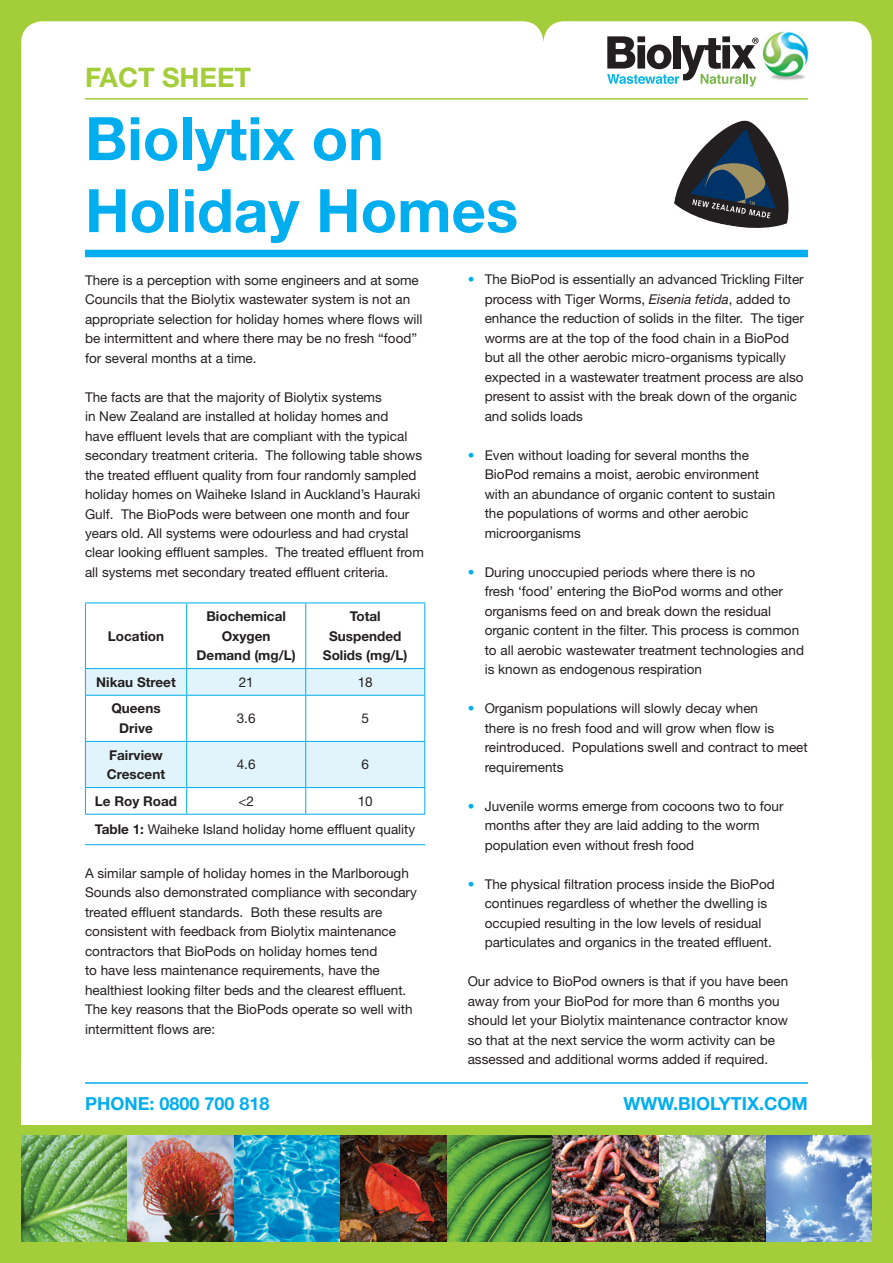
<style>
.page{position:relative;width:893px;height:1263px;background:#a3cd39}
.page>*{position:absolute;margin:0;border:0;box-sizing:border-box;transform-origin:0 0}
.t1{font:700 60px/72px "Helvetica Neue LT Std";color:#00aeef}
.t2{font:700 27px "Helvetica Neue LT Std";color:#a3cd39}
.t3{font:700 18px "Helvetica Neue LT Std";color:#00aeef}
.t4{font:13.5px/19.5px "Helvetica Neue LT Std";color:#231f20}
.t5{font:700 13.5px/19.5px "Helvetica Neue LT Std";color:#231f20;text-align:center}
.s1{font-weight:700}
.s2{color:#00aeef}
.s3{font-style:italic}
</style>
<div class="page">
<div style="left:21px;top:21px;width:851px;height:1040px;background:#fff"></div>
<div style="left:21px;top:1061px;width:851px;height:64px;background:#fff"></div>
<img style="left:21px;top:1135px;width:851px;height:107px">
<hr style="left:85px;top:1082px;width:723px;height:2px;background:#00aeef">
<div style="left:85px;top:250px;width:723px;height:7px;background:#00aeef"></div>
<hr style="left:85px;top:602px;width:102px;height:1px;background:#00aeef">
<hr style="left:85px;top:603px;width:1px;height:65px;background:#00aeef">
<hr style="left:187px;top:602px;width:119px;height:1px;background:#00aeef">
<hr style="left:186px;top:603px;width:1px;height:65px;background:#00aeef">
<hr style="left:306px;top:602px;width:119px;height:1px;background:#00aeef">
<hr style="left:305px;top:603px;width:1px;height:65px;background:#00aeef">
<hr style="left:424px;top:603px;width:1px;height:65px;background:#00aeef">
<hr style="left:85px;top:668px;width:102px;height:1px;background:#00aeef">
<hr style="left:187px;top:668px;width:119px;height:1px;background:#00aeef">
<hr style="left:306px;top:668px;width:119px;height:1px;background:#00aeef">
<svg style="left:85px;top:669px;width:340px;height:145px;background:#e5f6fc"></svg>
<hr style="left:85px;top:814px;width:102px;height:1px;background:#00aeef">
<hr style="left:187px;top:814px;width:119px;height:1px;background:#00aeef">
<hr style="left:306px;top:814px;width:119px;height:1px;background:#00aeef">
<hr style="left:85px;top:844px;width:340px;height:1px;background:#00aeef">
<img style="left:757px;top:27px;width:56px;height:56px">
<svg style="left:607px;top:36px;width:151px;height:51px;background:#9ea6a5"></svg>
<svg style="left:674px;top:118px;width:122px;height:114px;background:#7a8086"></svg>
<hr style="left:85px;top:98px;width:723px;height:2px;background:#a3cd39">
<h2 class="t2" style="left:85px;top:61px;width:168px">Fact Sheet</h2>
<h1 class="t1" style="left:85px;top:101px;width:435px">Biolytix on<br>Holiday Homes</h1>
<p class="t4" style="left:85px;top:270px;width:339px">There is a perception with some engineers and at some Councils that the Biolytix wastewater system is not an appropriate selection for holiday homes where flows will be intermittent and where there may be no fresh “food” for several months at a time.</p>
<p class="t4" style="left:85px;top:387px;width:340px">The facts are that the majority of Biolytix systems<br>in New Zealand are installed at holiday homes and<br>have effluent levels that are compliant with the typical secondary treatment criteria. The following table shows the treated effluent quality from four randomly sampled holiday homes on Waiheke Island in Auckland’s Hauraki Gulf. The BioPods were between one month and four years old. All systems were odourless and had crystal clear looking effluent samples. The treated effluent from all systems met secondary treated effluent criteria.</p>
<p class="t5" style="left:108px;top:626px;width:58px">Location</p>
<p class="t5" style="left:197px;top:606px;width:101px">Biochemical<br>Oxygen<br>Demand (mg/L)</p>
<p class="t5" style="left:323px;top:606px;width:86px">Total<br>Suspended<br>Solids (mg/L)</p>
<p class="t5" style="left:96px;top:672px;width:81px">Nikau Street</p>
<p class="t4" style="left:239px;top:672px;width:17px">21</p>
<p class="t4" style="left:358px;top:672px;width:17px">18</p>
<p class="t5" style="left:111px;top:698px;width:51px">Queens<br>Drive</p>
<p class="t4" style="left:237px;top:708px;width:20px">3.6</p>
<p class="t4" style="left:361px;top:708px;width:9px">5</p>
<p class="t5" style="left:107px;top:745px;width:60px;text-align:left">Fairview<br>Crescent</p>
<p class="t4" style="left:237px;top:754px;width:20px">4.6</p>
<p class="t4" style="left:361px;top:754px;width:9px">6</p>
<p class="t5" style="left:95px;top:791px;width:84px">Le Roy Road</p>
<p class="t4" style="left:238px;top:791px;width:17px">&lt;2</p>
<p class="t4" style="left:95px;top:786px;width:322px;line-height:28.3px;text-indent:263px">10<br><span class="s1">Table 1:</span> Waiheke Island holiday home effluent quality</p>
<p class="t4" style="left:85px;top:863px;width:333px">A similar sample of holiday homes in the Marlborough Sounds also demonstrated compliance with secondary treated effluent standards. Both these results are consistent with feedback from Biolytix maintenance contractors that BioPods on holiday homes tend<br>to have less maintenance requirements, have the healthiest looking filter beds and the clearest effluent.<br>The key reasons that the BioPods operate so well with intermittent flows are:</p>
<p class="t4" style="left:485px;top:270px;width:321px;text-indent:-17px"><span class="s2">•</span> The BioPod is essentially an advanced Trickling Filter process with Tiger Worms, <span class="s3">Eisenia fetida</span>, added to enhance the reduction of solids in the filter. The tiger worms are at the top of the food chain in a BioPod but all the other aerobic micro-organisms typically expected in a wastewater treatment process are also present to assist with the break down of the organic and solids loads</p>
<p class="t4" style="left:485px;top:445px;width:292px;text-indent:-17px"><span class="s2">•</span> Even without loading for several months the BioPod remains a moist, aerobic environment with an abundance of organic content to sustain the populations of worms and other aerobic microorganisms</p>
<p class="t4" style="left:485px;top:562px;width:321px;text-indent:-17px"><span class="s2">•</span> During unoccupied periods where there is no<br>fresh ‘food’ entering the BioPod worms and other organisms feed on and break down the residual organic content in the filter. This process is common to all aerobic wastewater treatment technologies and is known as endogenous respiration</p>
<p class="t4" style="left:485px;top:699px;width:325px;text-indent:-17px"><span class="s2">•</span> Organism populations will slowly decay when<br>there is no fresh food and will grow when flow is reintroduced. Populations swell and contract to meet requirements</p>
<p class="t4" style="left:485px;top:796px;width:300px;text-indent:-17px"><span class="s2">•</span> Juvenile worms emerge from cocoons two to four months after they are laid adding to the worm population even without fresh food</p>
<p class="t4" style="left:485px;top:874px;width:292px;text-indent:-17px"><span class="s2">•</span> The physical filtration process inside the BioPod continues regardless of whether the dwelling is occupied resulting in the low levels of residual particulates and organics in the treated effluent.</p>
<p class="t4" style="left:468px;top:972px;width:322px">Our advice to BioPod owners is that if you have been away from your BioPod for more than 6 months you should let your Biolytix maintenance contractor know so that at the next service the worm activity can be assessed and additional worms added if required.</p>
<h3 class="t3" style="left:85px;top:1092px;width:186px">PHONE: 0800 700 818</h3>
<h3 class="t3" style="left:624px;top:1092px;width:186px">wWW.BIOLYTIX.COM</h3>
</div>
